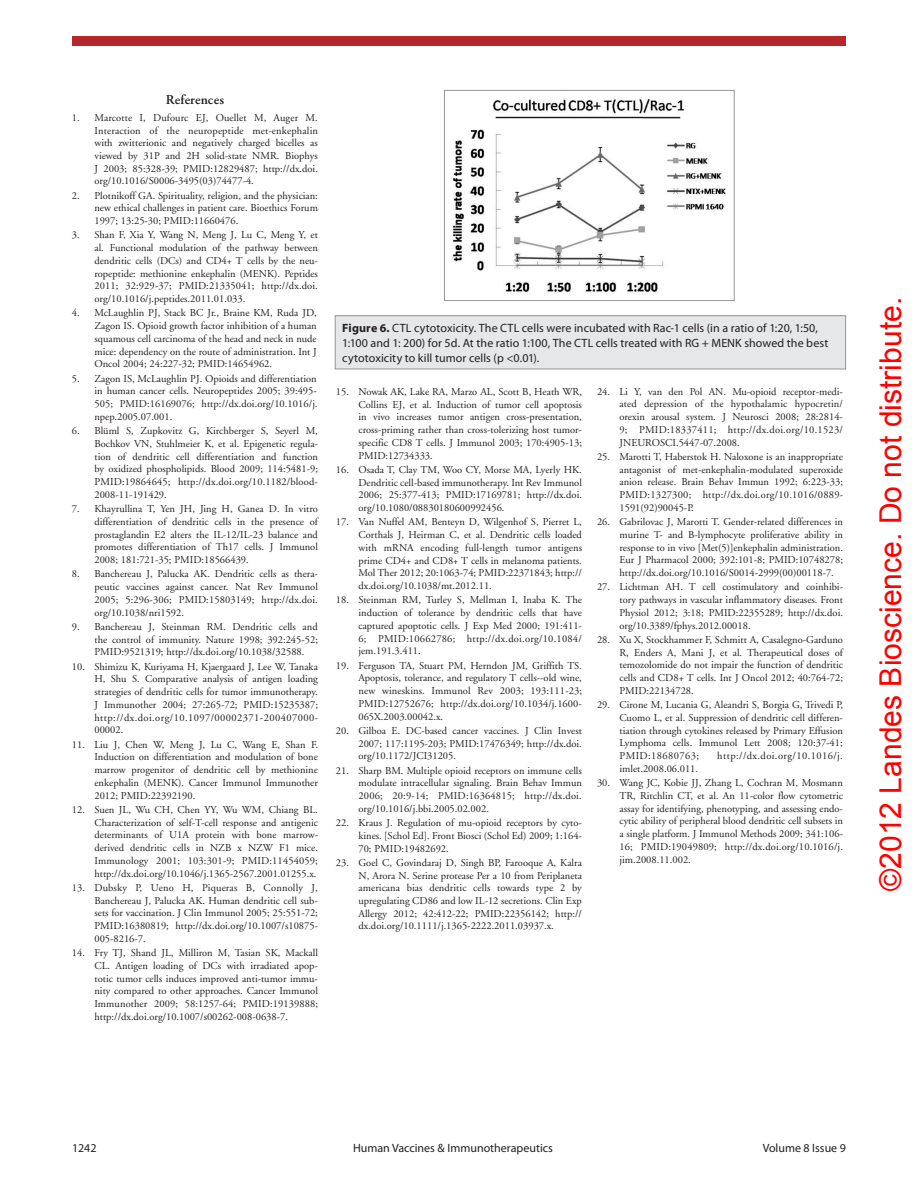
<style>
.page{position:relative;width:918px;height:1188px;background:#fff}
.page>*{position:absolute;margin:0;border:0;box-sizing:border-box;transform-origin:0 0}
.t1{font:30.15px "Arial";color:#f00}
.t2{font:600 13.5px "Adobe Garamond";letter-spacing:.01em;color:#231f20}
.t3{font:12px/15px "Myriad Pro";letter-spacing:.005em;color:#231f20}
.t4{font:10.5px/12.8px "Adobe Garamond";color:#231f20;text-align:justify}
.t5{font:10.5px "Adobe Garamond";letter-spacing:.04em;color:#231f20}
.s1{font-weight:700}
</style>
<div class="page">
<div style="left:72px;top:36px;width:774px;height:10px;background:#b7262b"></div>
<div style="left:335px;top:316px;width:511px;height:53px;background:#e6e7e9"></div>
<div style="left:335px;top:315px;width:511px;height:54px;border:1px solid #939598"></div>
<img style="left:453px;top:98px;width:273px;height:196px">
<div style="left:444px;top:90px;width:291px;height:211px;border:1px solid #939598"></div>
<p class="t2" style="left:166px;top:92px;width:60px">References</p>
<p class="t4" style="left:94px;top:111px;width:225px;text-indent:-23px">1. Marcotte I, Dufourc EJ, Ouellet M, Auger M.<br>Interaction of the neuropeptide met-enkephalin with zwitterionic and negatively charged bicelles as viewed by 31P and 2H solid-state NMR. Biophys J 2003; 85:328-39; PMID:12829487; http://dx.doi. org/10.1016/S0006-3495(03)74477-4.</p>
<p class="t4" style="left:94px;top:189px;width:225px;text-indent:-23px">2. Plotnikoff GA. Spirituality, religion, and the physician: new ethical challenges in patient care. Bioethics Forum 1997; 13:25-30; PMID:11660476.</p>
<p class="t4" style="left:94px;top:229px;width:225px;text-indent:-23px">3. Shan F, Xia Y, Wang N, Meng J, Lu C, Meng Y, et al. Functional modulation of the pathway between dendritic cells (DCs) and CD4+ T cells by the neu&shy;ropeptide: methionine enkephalin (MENK). Peptides 2011; 32:929-37; PMID:21335041; http://dx.doi. org/10.1016/j.peptides.2011.01.033.</p>
<p class="t4" style="left:94px;top:307px;width:224px;text-indent:-23px">4. McLaughlin PJ, Stack BC Jr., Braine KM, Ruda JD, Zagon IS. Opioid growth factor inhibition of a human squamous cell carcinoma of the head and neck in nude mice: dependency on the route of administration. Int J Oncol 2004; 24:227-32; PMID:14654962.</p>
<p class="t4" style="left:94px;top:372px;width:225px;text-indent:-23px">5. Zagon IS, McLaughlin PJ. Opioids and differentiation in human cancer cells. Neuropeptides 2005; 39:495- 505; PMID:16169076; http://dx.doi.org/10.1016/j. npep.2005.07.001.</p>
<p class="t4" style="left:94px;top:425px;width:225px;text-indent:-23px">6. Blüml S, Zupkovitz G, Kirchberger S, Seyerl M, Bochkov VN, Stuhlmeier K, et al. Epigenetic regula&shy;tion of dendritic cell differentiation and function by oxidized phospholipids. Blood 2009; 114:5481-9; PMID:19864645; http://dx.doi.org/10.1182/blood-2008-11-191429.</p>
<p class="t4" style="left:94px;top:503px;width:225px;text-indent:-23px">7. Khayrullina T, Yen JH, Jing H, Ganea D. In vitro differentiation of dendritic cells in the presence of prostaglandin E2 alters the IL-12/IL-23 balance and promotes differentiation of Th17 cells. J Immunol 2008; 181:721-35; PMID:18566439.</p>
<p class="t4" style="left:94px;top:568px;width:225px;text-indent:-23px">8. Banchereau J, Palucka AK. Dendritic cells as thera&shy;peutic vaccines against cancer. Nat Rev Immunol 2005; 5:296-306; PMID:15803149; http://dx.doi. org/10.1038/nri1592.</p>
<p class="t4" style="left:94px;top:620px;width:225px;text-indent:-23px">9. Banchereau J, Steinman RM. Dendritic cells and the control of immunity. Nature 1998; 392:245-52; PMID:9521319; http://dx.doi.org/10.1038/32588.</p>
<p class="t4" style="left:94px;top:660px;width:225px;text-indent:-23px">10. Shimizu K, Kuriyama H, Kjaergaard J, Lee W, Tanaka H, Shu S. Comparative analysis of antigen loading strategies of dendritic cells for tumor immunotherapy.<br>J Immunother 2004; 27:265-72; PMID:15235387; http://dx.doi.org/10.1097/00002371-200407000- 00002.</p>
<p class="t4" style="left:94px;top:738px;width:225px;text-indent:-23px">11. Liu J, Chen W, Meng J, Lu C, Wang E, Shan F.<br>Induction on differentiation and modulation of bone marrow progenitor of dendritic cell by methionine enkephalin (MENK). Cancer Immunol Immunother 2012; PMID:22392190.</p>
<p class="t4" style="left:94px;top:803px;width:225px;text-indent:-23px">12. Suen JL, Wu CH, Chen YY, Wu WM, Chiang BL.<br>Characterization of self-T-cell response and antigenic determinants of U1A protein with bone marrow&shy;derived dendritic cells in NZB x NZW F1 mice.<br>Immunology 2001; 103:301-9; PMID:11454059; http://dx.doi.org/10.1046/j.1365-2567.2001.01255.x.</p>
<p class="t4" style="left:94px;top:881px;width:225px;text-indent:-23px">13. Dubsky P, Ueno H, Piqueras B, Connolly J, Banchereau J, Palucka AK. Human dendritic cell sub&shy;sets for vaccination. J Clin Immunol 2005; 25:551-72; PMID:16380819; http://dx.doi.org/10.1007/s10875- 005-8216-7.</p>
<p class="t4" style="left:94px;top:947px;width:225px;text-indent:-23px">14. Fry TJ, Shand JL, Milliron M, Tasian SK, Mackall CL. Antigen loading of DCs with irradiated apop&shy;totic tumor cells induces improved anti-tumor immu&shy;nity compared to other approaches. Cancer Immunol Immunother 2009; 58:1257-64; PMID:19139888; http://dx.doi.org/10.1007/s00262-008-0638-7.</p>
<p class="t3" style="left:342px;top:320px;width:488px"><span class="s1">Figure 6.</span> CTL cytotoxicity. The CTL cells were incubated with Rac-1 cells (in a ratio of 1:20, 1:50,<br>1:100 and 1: 200) for 5d. At the ratio 1:100, The CTL cells treated with RG + MENK showed the best cytotoxicity to kill tumor cells (p &lt;0.01).</p>
<p class="t4" style="left:358px;top:385px;width:225px;text-indent:-23px">15. Nowak AK, Lake RA, Marzo AL, Scott B, Heath WR, Collins EJ, et al. Induction of tumor cell apoptosis in vivo increases tumor antigen cross-presentation, cross-priming rather than cross-tolerizing host tumor&shy;specific CD8 T cells. J Immunol 2003; 170:4905-13; PMID:12734333.</p>
<p class="t4" style="left:358px;top:463px;width:225px;text-indent:-23px">16. Osada T, Clay TM, Woo CY, Morse MA, Lyerly HK.<br>Dendritic cell-based immunotherapy. Int Rev Immunol 2006; 25:377-413; PMID:17169781; http://dx.doi. org/10.1080/08830180600992456.</p>
<p class="t4" style="left:358px;top:516px;width:225px;text-indent:-23px">17. Van Nuffel AM, Benteyn D, Wilgenhof S, Pierret L, Corthals J, Heirman C, et al. Dendritic cells loaded with mRNA encoding full-length tumor antigens prime CD4+ and CD8+ T cells in melanoma patients.<br>Mol Ther 2012; 20:1063-74; PMID:22371843; http:// dx.doi.org/10.1038/mt.2012.11.</p>
<p class="t4" style="left:358px;top:594px;width:225px;text-indent:-23px">18. Steinman RM, Turley S, Mellman I, Inaba K. The induction of tolerance by dendritic cells that have captured apoptotic cells. J Exp Med 2000; 191:411- 6; PMID:10662786; http://dx.doi.org/10.1084/ jem.191.3.411.</p>
<p class="t4" style="left:358px;top:659px;width:225px;text-indent:-23px">19. Ferguson TA, Stuart PM, Herndon JM, Griffith TS.<br>Apoptosis, tolerance, and regulatory T cells--old wine, new wineskins. Immunol Rev 2003; 193:111-23; PMID:12752676; http://dx.doi.org/10.1034/j.1600- 065X.2003.00042.x.</p>
<p class="t4" style="left:358px;top:724px;width:225px;text-indent:-23px">20. Gilboa E. DC-based cancer vaccines. J Clin Invest 2007; 117:1195-203; PMID:17476349; http://dx.doi. org/10.1172/JCI31205.</p>
<p class="t4" style="left:358px;top:764px;width:225px;text-indent:-23px">21. Sharp BM. Multiple opioid receptors on immune cells modulate intracellular signaling. Brain Behav Immun 2006; 20:9-14; PMID:16364815; http://dx.doi. org/10.1016/j.bbi.2005.02.002.</p>
<p class="t4" style="left:358px;top:817px;width:225px;text-indent:-23px">22. Kraus J. Regulation of mu-opioid receptors by cyto&shy;kines. [Schol Ed]. Front Biosci (Schol Ed) 2009; 1:164- 70; PMID:19482692.</p>
<p class="t4" style="left:358px;top:856px;width:225px;text-indent:-23px">23. Goel C, Govindaraj D, Singh BP, Farooque A, Kalra N, Arora N. Serine protease Per a 10 from Periplaneta americana bias dendritic cells towards type 2 by upregulating CD86 and low IL-12 secretions. Clin Exp Allergy 2012; 42:412-22; PMID:22356142; http:// dx.doi.org/10.1111/j.1365-2222.2011.03937.x.</p>
<p class="t4" style="left:620px;top:385px;width:225px;text-indent:-23px">24. Li Y, van den Pol AN. Mu-opioid receptor-medi&shy;ated depression of the hypothalamic hypocretin/ orexin arousal system. J Neurosci 2008; 28:2814- 9; PMID:18337411; http://dx.doi.org/10.1523/ JNEUROSCI.5447-07.2008.</p>
<p class="t4" style="left:620px;top:451px;width:225px;text-indent:-23px">25. Marotti T, Haberstok H. Naloxone is an inappropriate antagonist of met-enkephalin-modulated superoxide anion release. Brain Behav Immun 1992; 6:223-33; PMID:1327300; http://dx.doi.org/10.1016/0889- 1591(92)90045-P.</p>
<p class="t4" style="left:620px;top:516px;width:225px;text-indent:-23px">26. Gabrilovac J, Marotti T. Gender-related differences in murine T- and B-lymphocyte proliferative ability in response to in vivo [Met(5)]enkephalin administration.<br>Eur J Pharmacol 2000; 392:101-8; PMID:10748278; http://dx.doi.org/10.1016/S0014-2999(00)00118-7.</p>
<p class="t4" style="left:620px;top:581px;width:225px;text-indent:-23px">27. Lichtman AH. T cell costimulatory and coinhibi&shy;tory pathways in vascular inflammatory diseases. Front Physiol 2012; 3:18; PMID:22355289; http://dx.doi. org/10.3389/fphys.2012.00018.</p>
<p class="t4" style="left:620px;top:634px;width:225px;text-indent:-23px">28. Xu X, Stockhammer F, Schmitt A, Casalegno-Garduno R, Enders A, Mani J, et al. Therapeutical doses of temozolomide do not impair the function of dendritic cells and CD8+ T cells. Int J Oncol 2012; 40:764-72; PMID:22134728.</p>
<p class="t4" style="left:620px;top:699px;width:225px;text-indent:-23px">29. Cirone M, Lucania G, Aleandri S, Borgia G, Trivedi P, Cuomo L, et al. Suppression of dendritic cell differen&shy;tiation through cytokines released by Primary Effusion Lymphoma cells. Immunol Lett 2008; 120:37-41; PMID:18680763;</p>
<p class="t5" style="left:717px;top:750px;width:127px">http://dx.doi.org/10.1016/j.</p>
<p class="t4" style="left:620px;top:762px;width:80px">imlet.2008.06.011.</p>
<p class="t4" style="left:620px;top:777px;width:225px;text-indent:-23px">30. Wang JC, Kobie JJ, Zhang L, Cochran M, Mosmann TR, Ritchlin CT, et al. An 11-color flow cytometric assay for identifying, phenotyping, and assessing endo&shy;cytic ability of peripheral blood dendritic cell subsets in a single platform. J Immunol Methods 2009; 341:106- 16; PMID:19049809; http://dx.doi.org/10.1016/j. jim.2008.11.002.</p>
<h1 class="t1" style="left:871px;top:891px;width:595px;rotate:-90deg">©2012 Landes Bioscience. Do not distribute.</h1>
<p class="t3" style="left:72px;top:1140px;width:26px">1242</p>
<p class="t3" style="left:353px;top:1140px;width:201px">Human Vaccines &amp; Immunotherapeutics</p>
<p class="t3" style="left:763px;top:1140px;width:85px">Volume 8 Issue 9</p>
</div>
